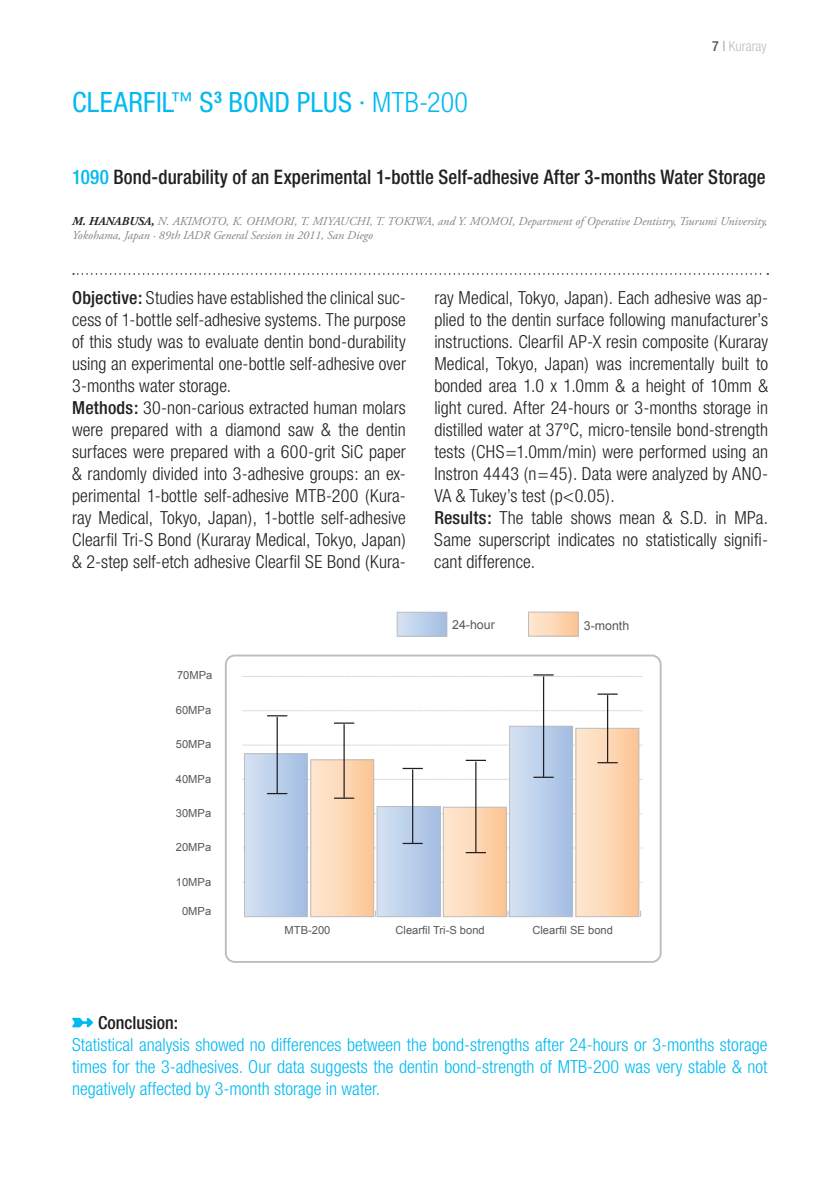
<style>
.page{position:relative;width:840px;height:1191px;background:#fff}
.page>*{position:absolute;margin:0;border:0;box-sizing:border-box;transform-origin:0 0}
.t1{font:condensed 28px "Helvetica Neue";letter-spacing:.01em;color:#00baf1}
.t2{font:500 condensed 20px "Helvetica Neue";letter-spacing:.005em;color:#231f20;scale:.95 1}
.t3{font:300 condensed 18px/22px "Helvetica Neue";letter-spacing:.005em;color:#231f20}
.t4{font:300 condensed 18px/22px "Helvetica Neue";color:#00baf1;text-align:justify}
.t5{font:500 condensed 18px "Helvetica Neue";color:#231f20}
.t6{font:300 condensed 14px "Helvetica Neue";color:#bcbdc0}
.t7{font:12.4px "Arial";color:#57585a}
.t8{font:italic 12px/14px "Adobe Garamond Pro";color:#808285}
.t9{font:11.2px "Arial";color:#57585a}
.s1{font-size:22px}
.s2{font-weight:300}
.s3{font-weight:500;color:#57585a}
.s4{font-weight:100;color:#57585a}
.s5{color:#00baf1}
.s6{font-weight:700;color:#231f20}
.s7{font-weight:500}
</style>
<div class="page">
<svg style="left:73px;top:273px;width:694px;height:2px"></svg>
<svg style="left:72px;top:1017px;width:21px;height:10px"></svg>
<svg style="left:243px;top:744px;width:399px;height:1px"></svg>
<svg style="left:243px;top:779px;width:399px;height:1px"></svg>
<svg style="left:243px;top:813px;width:399px;height:1px"></svg>
<svg style="left:243px;top:882px;width:399px;height:1px"></svg>
<div style="left:528px;top:612px;width:50px;height:24px;background:linear-gradient(to right,#fee9d5,#fcc797)"></div>
<div style="left:528px;top:612px;width:50px;height:24px;border:1px solid #bcbdc0"></div>
<div style="left:310px;top:760px;width:63px;height:156px;background:linear-gradient(to right,#fde8d4,#fac595)"></div>
<div style="left:310px;top:759px;width:64px;height:158px;border:1px solid #bcbdc0"></div>
<div style="left:443px;top:807px;width:63px;height:109px;background:linear-gradient(to right,#fee8d4,#fbc695)"></div>
<div style="left:443px;top:807px;width:63px;height:110px;border:1px solid #bcbdc0"></div>
<div style="left:575px;top:728px;width:63px;height:188px;background:linear-gradient(to right,#fee9d5,#fcc797)"></div>
<div style="left:575px;top:728px;width:63px;height:189px;border:1px solid #bcbdc0"></div>
<div style="left:397px;top:612px;width:49px;height:24px;background:linear-gradient(to right,#d6e3f3,#a3bee3)"></div>
<div style="left:396px;top:612px;width:51px;height:24px;border:1px solid #bcbdc0"></div>
<div style="left:244px;top:753px;width:63px;height:163px;background:linear-gradient(to right,#d6e3f3,#a2bde2)"></div>
<div style="left:244px;top:753px;width:63px;height:164px;border:1px solid #bcbdc0"></div>
<div style="left:377px;top:806px;width:63px;height:110px;background:linear-gradient(to right,#d6e2f3,#a1bce1)"></div>
<div style="left:376px;top:806px;width:64px;height:111px;border:1px solid #bcbdc0"></div>
<div style="left:509px;top:726px;width:63px;height:190px;background:linear-gradient(to right,#d7e3f3,#a2bde2)"></div>
<div style="left:509px;top:726px;width:63px;height:191px;border:1px solid #bcbdc0"></div>
<div style="left:225px;top:654px;width:436px;height:309px;border:2px solid #bcbdc0;border-radius:9px"></div>
<svg style="left:243px;top:710px;width:399px;height:6px"></svg>
<svg style="left:267px;top:793px;width:20px;height:1px"></svg>
<hr style="left:276px;top:717px;width:2px;height:76px;background:#231f20">
<svg style="left:334px;top:722px;width:20px;height:1px"></svg>
<hr style="left:334px;top:797px;width:20px;height:2px;background:#231f20">
<hr style="left:343px;top:724px;width:1px;height:74px;background:#231f20">
<svg style="left:402px;top:768px;width:20px;height:1px"></svg>
<hr style="left:412px;top:769px;width:1px;height:74px;background:#231f20">
<hr style="left:465px;top:759px;width:20px;height:2px;background:#231f20">
<svg style="left:243px;top:843px;width:399px;height:10px;background:#dad2ce"></svg>
<hr style="left:475px;top:761px;width:1px;height:91px;background:#231f20">
<svg style="left:243px;top:674px;width:399px;height:3px"></svg>
<hr style="left:533px;top:776px;width:20px;height:2px;background:#231f20">
<hr style="left:542px;top:676px;width:2px;height:101px;background:#231f20">
<svg style="left:597px;top:693px;width:20px;height:1px"></svg>
<svg style="left:597px;top:762px;width:20px;height:1px"></svg>
<hr style="left:606px;top:695px;width:2px;height:67px;background:#231f20">
<h1 class="t1" style="left:72px;top:86px;width:397px">CLEARFIL<span class="s1">™</span> S<sup>3</sup> BOND PLUS · <span class="s2">MTB-200</span></h1>
<p class="t6" style="left:711px;top:38px;width:56px"><span class="s3">7</span> <span class="s4">|</span> Kuraray</p>
<p class="t2" style="left:72px;top:165px;width:731px"><span class="s5">1090</span> Bond-durability of an Experimental 1-bottle Self-adhesive After 3-months Water Storage</p>
<p class="t8" style="left:72px;top:214px;width:696px"><span class="s6">M. HANABUSA,</span> N. AKIMOTO, K. OHMORI, T. MIYAUCHI, T. TOKIWA, and Y. MOMOI, Department of Operative Dentistry, Tsurumi University,<br>Yokohama, Japan · 89th IADR General Seesion in 2011, San Diego</p>
<p class="t3" style="left:72px;top:286px;width:335px"><span class="s7">Objective:</span> Studies have established the clinical suc&shy;cess of 1-bottle self-adhesive systems. The purpose of this study was to evaluate dentin bond-durability using an experimental one-bottle self-adhesive over 3-months water storage.<br><span class="s7">Methods:</span> 30-non-carious extracted human molars were prepared with a diamond saw &amp; the dentin surfaces were prepared with a 600-grit SiC paper &amp; randomly divided into 3-adhesive groups: an ex&shy;perimental 1-bottle self-adhesive MTB-200 (Kura&shy;ray Medical, Tokyo, Japan), 1-bottle self-adhesive Clearfil Tri-S Bond (Kuraray Medical, Tokyo, Japan) &amp; 2-step self-etch adhesive Clearfil SE Bond (Kura-</p>
<p class="t9" style="left:177px;top:668px;width:37px">70MPa</p>
<p class="t9" style="left:176px;top:703px;width:37px">60MPa</p>
<p class="t9" style="left:176px;top:737px;width:37px">50MPa</p>
<p class="t9" style="left:176px;top:771px;width:37px">40MPa</p>
<p class="t9" style="left:176px;top:805px;width:37px">30MPa</p>
<p class="t9" style="left:176px;top:840px;width:37px">20MPa</p>
<p class="t9" style="left:176px;top:874px;width:37px">10MPa</p>
<p class="t9" style="left:182px;top:903px;width:31px">0MPa</p>
<p class="t3" style="left:434px;top:286px;width:335px">ray Medical, Tokyo, Japan). Each adhesive was ap&shy;plied to the dentin surface following manufacturer’s instructions. Clearfil AP-X resin composite (Kuraray Medical, Tokyo, Japan) was incrementally built to bonded area 1.0 x 1.0mm &amp; a height of 10mm &amp; light cured. After 24-hours or 3-months storage in distilled water at 37ºC, micro-tensile bond-strength tests (CHS=1.0mm/min) were performed using an Instron 4443 (n=45). Data were analyzed by ANO - VA &amp; Tukey’s test (p&lt;0.05).<br><span class="s7">Results:</span> The table shows mean &amp; S.D. in MPa.<br>Same superscript indicates no statistically signifi&shy;cant difference.</p>
<p class="t7" style="left:452px;top:617px;width:44px">24-hour</p>
<p class="t7" style="left:583px;top:617px;width:47px">3-month</p>
<p class="t9" style="left:284px;top:923px;width:47px">MTB-200</p>
<p class="t9" style="left:395px;top:923px;width:91px">Clearfil Tri-S bond</p>
<p class="t9" style="left:532px;top:923px;width:82px">Clearfil SE bond</p>
<p class="t5" style="left:98px;top:1011px;width:81px">Conclusion:</p>
<p class="t4" style="left:72px;top:1033px;width:696px">Statistical analysis showed no differences between the bond-strengths after 24-hours or 3-months storage times for the 3-adhesives. Our data suggests the dentin bond-strength of MTB-200 was very stable &amp; not negatively affected by 3-month storage in water.</p>
</div>
